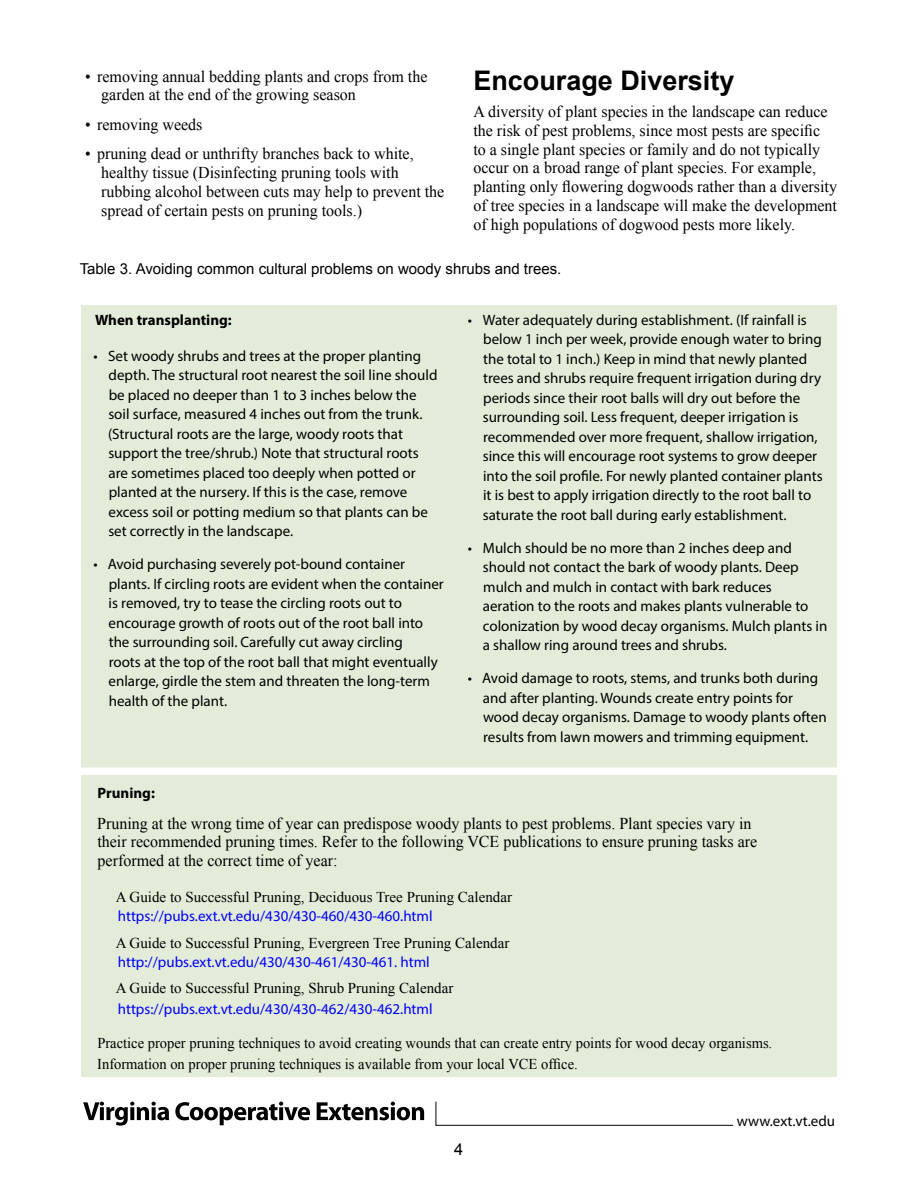
<style>
.page{position:relative;width:918px;height:1188px;background:#fff}
.page>*{position:absolute;margin:0;border:0;box-sizing:border-box;transform-origin:0 0}
.t1{font:700 27px "Arial";color:#000}
.BT{font:16.5px/18.8px "Times New Roman";color:#000}
.t2{font:16.5px "Arial";color:#000}
.t3{font:15px/19.5px "Myriad Pro";color:#000}
.BT-2{font:15px/21px "Times New Roman";color:#000}
.Bullet_Text{font:15px "Times New Roman";color:#000}
.Bullet_Text-2{font:15px "Myriad Pro";color:#00f}
.Table_Headers{font:15px "Arial";color:#000}
.Bullet_Text-3{font:700 15px "Myriad Pro";color:#000}
</style>
<div class="page">
<svg style="left:83px;top:1102px;width:86px;height:24px"></svg>
<svg style="left:175px;top:1102px;width:135px;height:23px"></svg>
<svg style="left:317px;top:1102px;width:107px;height:18px"></svg>
<svg style="left:435px;top:1101px;width:298px;height:25px"></svg>
<div style="left:81px;top:305px;width:756px;height:772px;background:#e3ecd9"></div>
<div style="left:60px;top:767px;width:787px;height:8px;background:#fff"></div>
<p class="BT" style="left:101px;top:66px;width:328px;text-indent:-16px">• removing annual bedding plants and crops from the garden at the end of the growing season</p>
<p class="BT" style="left:85px;top:115px;width:119px">• removing weeds</p>
<p class="BT" style="left:101px;top:144px;width:345px;text-indent:-16px">• pruning dead or unthrifty branches back to white, healthy tissue (Disinfecting pruning tools with rubbing alcohol between cuts may help to prevent the spread of certain pests on pruning tools.)</p>
<h2 class="t1" style="left:473px;top:63px;width:263px">Encourage Diversity</h2>
<p class="BT" style="left:473px;top:102px;width:365px">A diversity of plant species in the landscape can reduce the risk of pest problems, since most pests are specific<br>to a single plant species or family and do not typically occur on a broad range of plant species. For example, planting only flowering dogwoods rather than a diversity of tree species in a landscape will make the development of high populations of dogwood pests more likely.</p>
<p class="Table_Headers" style="left:80px;top:259px;width:483px">Table 3. Avoiding common cultural problems on woody shrubs and trees.</p>
<p class="t3" style="left:483px;top:310px;width:341px;text-indent:-15px">• Water adequately during establishment. (If rainfall is below 1 inch per week, provide enough water to bring the total to 1 inch.) Keep in mind that newly planted trees and shrubs require frequent irrigation during dry periods since their root balls will dry out before the surrounding soil. Less frequent, deeper irrigation is recommended over more frequent, shallow irrigation, since this will encourage root systems to grow deeper into the soil profile. For newly planted container plants it is best to apply irrigation directly to the root ball to saturate the root ball during early establishment.</p>
<p class="t3" style="left:483px;top:538px;width:346px;text-indent:-15px">• Mulch should be no more than 2 inches deep and should not contact the bark of woody plants. Deep mulch and mulch in contact with bark reduces<br>aeration to the roots and makes plants vulnerable to colonization by wood decay organisms. Mulch plants in a shallow ring around trees and shrubs.</p>
<p class="t3" style="left:483px;top:668px;width:345px;text-indent:-15px">• Avoid damage to roots, stems, and trunks both during and after planting. Wounds create entry points for wood decay organisms. Damage to woody plants often results from lawn mowers and trimming equipment.</p>
<p class="Bullet_Text-3" style="left:95px;top:310px;width:138px">When transplanting:</p>
<p class="t3" style="left:108px;top:346px;width:331px;text-indent:-15px">• Set woody shrubs and trees at the proper planting depth. The structural root nearest the soil line should be placed no deeper than 1 to 3 inches below the soil surface, measured 4 inches out from the trunk. (Structural roots are the large, woody roots that support the tree/shrub.) Note that structural roots are sometimes placed too deeply when potted or planted at the nursery. If this is the case, remove excess soil or potting medium so that plants can be set correctly in the landscape.</p>
<p class="t3" style="left:109px;top:554px;width:337px;text-indent:-15px">• Avoid purchasing severely pot-bound container plants. If circling roots are evident when the container is removed, try to tease the circling roots out to encourage growth of roots out of the root ball into the surrounding soil. Carefully cut away circling<br>roots at the top of the root ball that might eventually enlarge, girdle the stem and threaten the long-term health of the plant.</p>
<p class="Bullet_Text-3" style="left:98px;top:783px;width:59px">Pruning:</p>
<p class="BT" style="left:97px;top:814px;width:662px">Pruning at the wrong time of year can predispose woody plants to pest problems. Plant species vary in their recommended pruning times. Refer to the following VCE publications to ensure pruning tasks are performed at the correct time of year:</p>
<p class="Bullet_Text" style="left:116px;top:887px;width:398px">A Guide to Successful Pruning, Deciduous Tree Pruning Calendar</p>
<p class="Bullet_Text-2" style="left:118px;top:907px;width:316px">https://pubs.ext.vt.edu/430/430-460/430-460.html</p>
<p class="Bullet_Text" style="left:116px;top:933px;width:395px">A Guide to Successful Pruning, Evergreen Tree Pruning Calendar</p>
<p class="Bullet_Text-2" style="left:118px;top:953px;width:314px">http://pubs.ext.vt.edu/430/430-461/430-461. html</p>
<p class="Bullet_Text" style="left:116px;top:978px;width:339px">A Guide to Successful Pruning, Shrub Pruning Calendar</p>
<p class="Bullet_Text-2" style="left:118px;top:1000px;width:316px">https://pubs.ext.vt.edu/430/430-462/430-462.html</p>
<p class="BT-2" style="left:97px;top:1032px;width:677px">Practice proper pruning techniques to avoid creating wounds that can create entry points for wood decay organisms.<br>Information on proper pruning techniques is available from your local VCE office.</p>
<p class="t2" style="left:454px;top:1139px;width:11px">4</p>
<p class="t3" style="left:737px;top:1111px;width:100px">www.ext.vt.edu</p>
</div>
